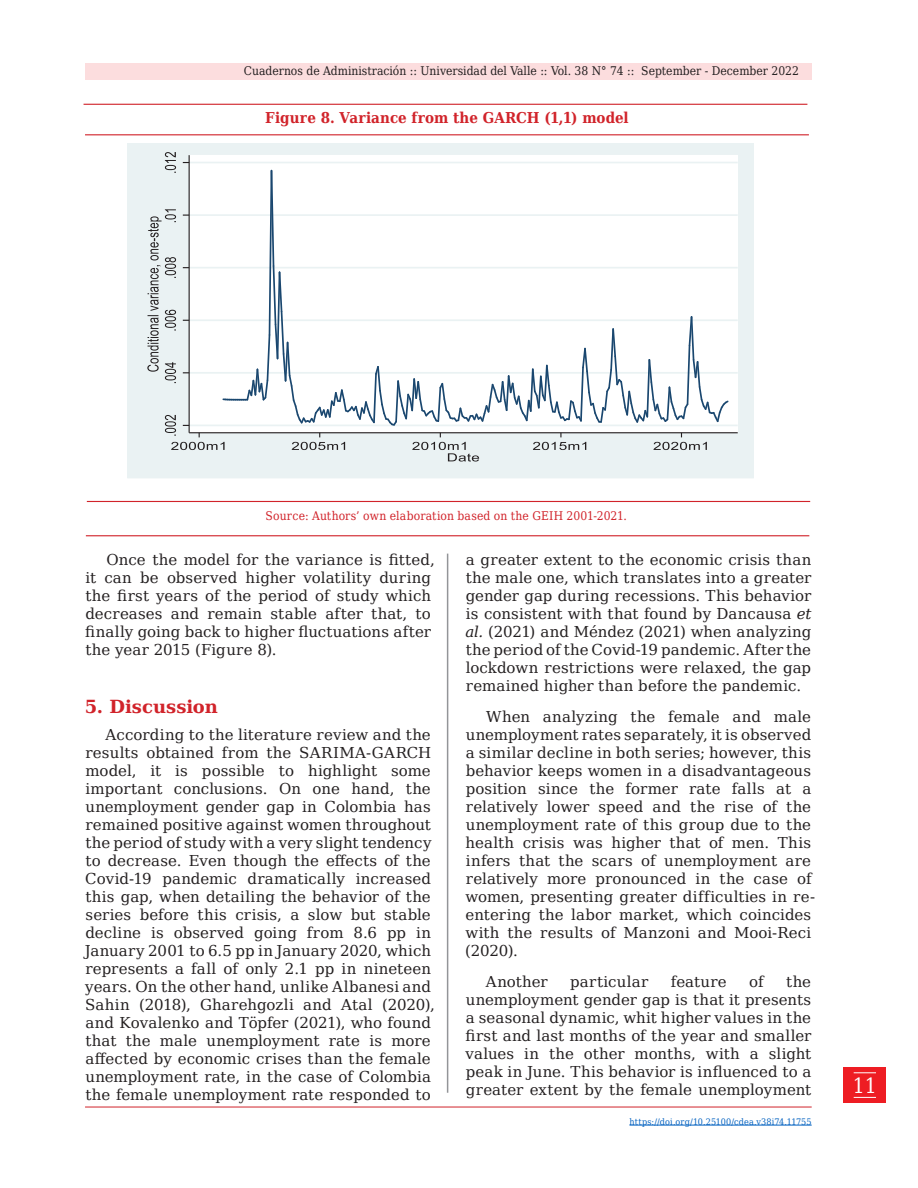
<style>
.page{position:relative;width:918px;height:1188px;background:#fff}
.page>*{position:absolute;margin:0;border:0;box-sizing:border-box;transform-origin:0 0}
.t1{font:21px "DejaVu Serif Condensed";color:#fff}
.subtitulos_1{font:700 18px "DejaVu Serif";color:#d1232a}
.cuerpo_de_texto{font:15px/18px "DejaVu Serif";letter-spacing:.005em;color:#231f20}
.Titulo_figura{font:700 15px "DejaVu Serif Condensed";letter-spacing:.01em;color:#d1232a}
.cuerpo_de_texto-2{font:15px "DejaVu Serif";letter-spacing:.025em;color:#231f20}
.t2{font:12px "DejaVu Serif Condensed";color:#231f20}
.Pie_de_imagen{font:12px "DejaVu Serif Condensed";letter-spacing:.01em;color:#d1232a}
.fechas{font:9px "DejaVu Serif Condensed";letter-spacing:.01em;color:#0563c1}
.s1{font-style:italic}
</style>
<div class="page">
<div style="left:844px;top:1067px;width:42px;height:36px;background:#ee1d23"></div>
<svg style="left:854px;top:1072px;width:22px;height:1px"></svg>
<svg style="left:854px;top:1097px;width:22px;height:1px"></svg>
<div style="left:85px;top:63px;width:727px;height:17px;background:#fcddde"></div>
<hr style="left:447px;top:554px;width:1px;height:539px;background:#939598">
<hr style="left:85px;top:1107px;width:727px;height:1px;background:#d1232a">
<hr style="left:629px;top:1125px;width:183px;height:1px;background:#0563c1">
<hr style="left:84px;top:104px;width:723px;height:1px;background:#d1232a">
<hr style="left:85px;top:134px;width:724px;height:1px;background:#d1232a">
<hr style="left:87px;top:501px;width:723px;height:1px;background:#d1232a">
<hr style="left:86px;top:535px;width:723px;height:1px;background:#d1232a">
<div style="left:127px;top:143px;width:627px;height:335px;background:#eaf2f3"></div>
<hr style="left:189px;top:432px;width:549px;height:1px;background:#231f20">
<svg style="left:147px;top:152px;width:583px;height:310px"></svg>
<p class="t2" style="left:244px;top:61px;width:557px">Cuadernos de Administración :: Universidad del Valle :: Vol. 38 N° 74 :: September - December 2022</p>
<p class="Titulo_figura" style="left:265px;top:106px;width:365px">Figure 8. Variance from the GARCH (1,1) model</p>
<p class="Pie_de_imagen" style="left:266px;top:507px;width:363px">Source: Authors’ own elaboration based on the GEIH 2001-2021.</p>
<p class="cuerpo_de_texto" style="left:85px;top:550px;width:351px;text-indent:21px">Once the model for the variance is fitted, it can be observed higher volatility during the first years of the period of study which decreases and remain stable after that, to finally going back to higher fluctuations after the year 2015 (Figure 8).</p>
<p class="subtitulos_1" style="left:85px;top:692px;width:134px">5. Discussion</p>
<p class="cuerpo_de_texto" style="left:85px;top:725px;width:352px;text-indent:21px">According to the literature review and the results obtained from the SARIMA-GARCH model, it is possible to highlight some important conclusions. On one hand, the unemployment gender gap in Colombia has remained positive against women throughout the period of study with a very slight tendency to decrease. Even though the effects of the Covid-19 pandemic dramatically increased this gap, when detailing the behavior of the series before this crisis, a slow but stable decline is observed going from 8.6 pp in January 2001 to 6.5 pp in January 2020, which represents a fall of only 2.1 pp in nineteen years. On the other hand, unlike Albanesi and Sahin (2018), Gharehgozli and Atal (2020), and Kovalenko and Töpfer (2021), who found that the male unemployment rate is more affected by economic crises than the female unemployment rate, in the case of Colombia the female unemployment rate responded to</p>
<p class="cuerpo_de_texto" style="left:465px;top:550px;width:348px;text-align:justify">a greater extent to the economic crisis than the male one, which translates into a greater gender gap during recessions. This behavior is consistent with that found by Dancausa <span class="s1">et al.</span> (2021) and Méndez (2021) when analyzing the period of the Covid-19 pandemic. After the lockdown restrictions were relaxed, the gap remained higher than before the pandemic.</p>
<p class="cuerpo_de_texto" style="left:465px;top:707px;width:350px;text-indent:21px">When analyzing the female and male unemployment rates separately, it is observed a similar decline in both series; however, this behavior keeps women in a disadvantageous position since the former rate falls at a relatively lower speed and the rise of the unemployment rate of this group due to the health crisis was higher that of men. This infers that the scars of unemployment are relatively more pronounced in the case of women, presenting greater difficulties in re&shy;entering the labor market, which coincides with the results of Manzoni and Mooi-Reci (2020).</p>
<p class="cuerpo_de_texto" style="left:486px;top:972px;width:63px">Another</p>
<p class="cuerpo_de_texto-2" style="left:570px;top:970px;width:80px">particular</p>
<p class="cuerpo_de_texto" style="left:671px;top:972px;width:58px">feature</p>
<p class="cuerpo_de_texto" style="left:749px;top:972px;width:16px">of</p>
<p class="cuerpo_de_texto" style="left:466px;top:972px;width:347px;text-align:justify;text-indent:321px">the unemployment gender gap is that it presents a seasonal dynamic, whit higher values in the first and last months of the year and smaller values in the other months, with a slight peak in June. This behavior is influenced to a greater extent by the female unemployment</p>
<p class="fechas" style="left:629px;top:1115px;width:184px">https://doi.org/10.25100/cdea.v38i74.11755</p>
<p class="t1" style="left:853px;top:1069px;width:26px">11</p>
</div>
